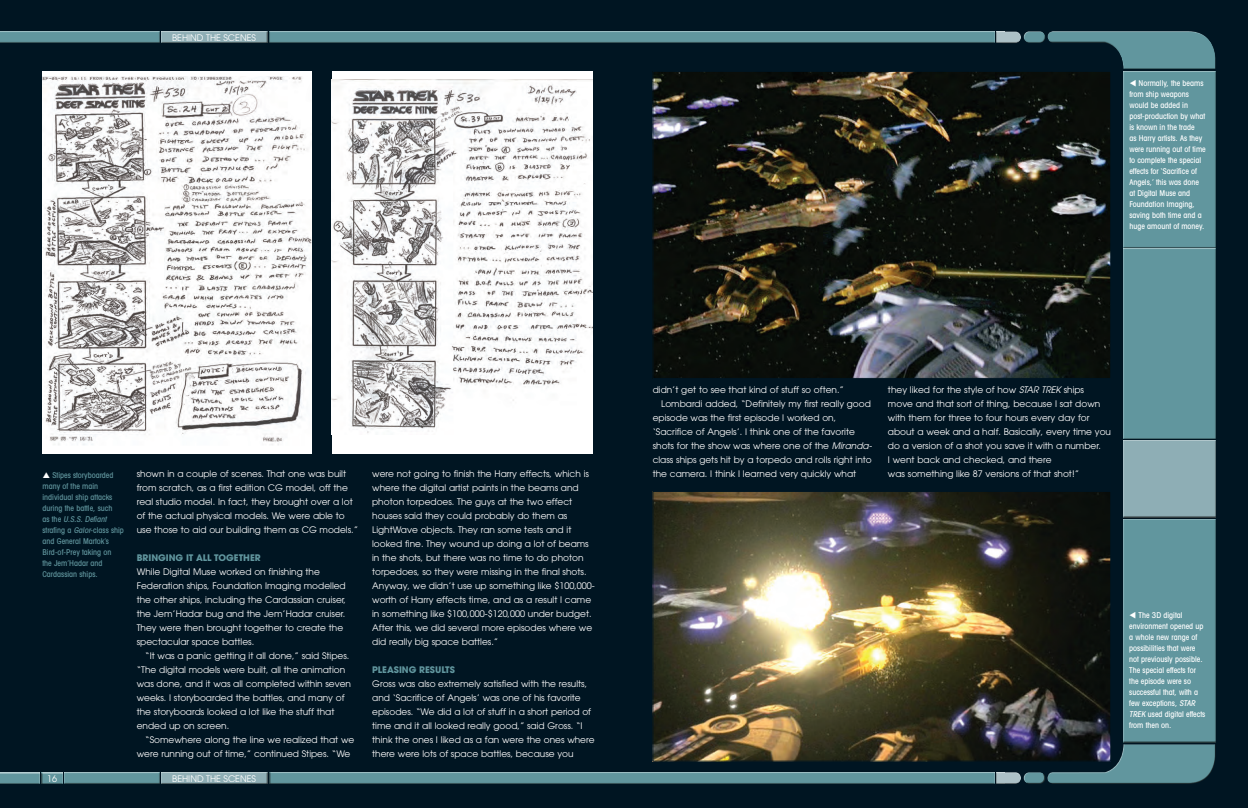
<style>
.page{position:relative;width:1248px;height:808px;background:#fff}
.page>*{position:absolute;margin:0;border:0;box-sizing:border-box;transform-origin:0 0}
.t1{font:9px/14px "Avant Garde LT";color:#fff}
.t2{font:700 9px "Avant Garde";color:#61969e}
.t3{font:500 condensed 8px/11px "Avant Garde LT";color:#fff}
.t4{font:500 condensed 8px/11px "Avant Garde LT";color:#61969e}
.s1{font-style:italic}
</style>
<div class="page">
<div style="left:0;top:0;width:1247px;height:808px;background:#001522"></div>
<div style="left:160px;top:31px;width:108px;height:12px;background:#8eaeb5"></div>
<div style="left:160px;top:772px;width:108px;height:12px;background:#8eaeb5"></div>
<div style="left:0;top:31px;width:160px;height:12px;background:#61969e"></div>
<div style="left:63px;top:772px;width:97px;height:12px;background:#61969e"></div>
<div style="left:40px;top:772px;width:23px;height:12px;background:#231f20;opacity:.75"></div>
<div style="left:0;top:772px;width:40px;height:12px;background:#231f20;opacity:.75"></div>
<div style="left:995px;top:31px;width:26px;height:12px;background:#231f20;opacity:.75"></div>
<div style="left:1023px;top:30px;width:23px;height:10px;background:#fff;opacity:.75"></div>
<div style="left:1023px;top:33px;width:23px;height:10px;background:#231f20;opacity:.75"></div>
<div style="left:1023px;top:772px;width:20px;height:12px;background:#fff;opacity:.75"></div>
<div style="left:1024px;top:772px;width:22px;height:13px;background:#231f20;opacity:.75"></div>
<div style="left:268px;top:31px;width:727px;height:12px;background:#61969e"></div>
<div style="left:1121px;top:440px;width:95px;height:78px;background:#8eaeb5"></div>
<div style="left:1121px;top:248px;width:95px;height:192px;background:#61969e"></div>
<div style="left:1121px;top:518px;width:95px;height:226px;background:#61969e"></div>
<div style="left:1121px;top:71px;width:95px;height:179px;background:#61969e"></div>
<div style="left:995px;top:772px;width:26px;height:12px;background:#231f20;opacity:.75"></div>
<div style="left:269px;top:772px;width:726px;height:12px;background:#61969e"></div>
<div style="left:1048px;top:743px;width:167px;height:41px;background:#231f20;opacity:.75"></div>
<div style="left:1046px;top:31px;width:167px;height:39px;background:#fff;opacity:.75"></div>
<div style="left:1046px;top:39px;width:170px;height:31px;background:#231f20;opacity:.75"></div>
<img style="left:654px;top:73px;width:455px;height:304px">
<div style="left:652px;top:71px;width:459px;height:308px;border:1px solid #001522"></div>
<img style="left:654px;top:493px;width:455px;height:267px">
<div style="left:652px;top:491px;width:459px;height:271px;border:1px solid #001522"></div>
<div style="left:42px;top:71px;width:270px;height:383px;background:#fff"></div>
<img style="left:42px;top:77px;width:270px;height:368px">
<div style="left:331px;top:71px;width:261px;height:383px;background:#fff"></div>
<img style="left:331px;top:79px;width:261px;height:354px">
<p class="t1" style="left:172px;top:30px;width:85px">BEHIND THE SCENES</p>
<p class="t3" style="left:1129px;top:78px;width:78px">▼ Normally, the beams from ship weapons would be added in post-production by what is known in the trade<br>as Harry artists. As they were running out of time to complete the special effects for ‘Sacrifice of<br>Angels,’ this was done at Digital Muse and<br>Foundation Imaging, saving both time and a huge amount of money.</p>
<p class="t4" style="left:43px;top:469px;width:83px;text-indent:10px">Stipes storyboarded many of the main individual ship attacks during the battle, such<br>a s t h e <span class="s1">U.S.S. Defiant </span>strafing a <span class="s1">Galor</span>-class ship and General Martok’s<br>Bird-of-Prey taking on<br>the Jem’Hadar and<br>Cardassian ships.</p>
<p class="t1" style="left:137px;top:467px;width:223px">shown in a couple of scenes. That one was built from scratch, as a first edition CG model, off the real studio model. In fact, they brought over a lot of the actual physical models. We were able to use those to aid our building them as CG models.”</p>
<p class="t2" style="left:137px;top:552px;width:125px">BRINGING IT ALL TOGETHER</p>
<p class="t1" style="left:137px;top:565px;width:211px">While Digital Muse worked on finishing the Federation ships, Foundation Imaging modelled the other ships, including the Cardassian cruiser, the Jem’Hadar bug and the Jem’Hadar cruiser.<br>They were then brought together to create the spectacular space battles.</p>
<p class="t1" style="left:137px;top:649px;width:216px;text-indent:9px">“It was a panic getting it all done,” said Stipes. “The digital models were built, all the animation was done, and it was all completed within seven weeks. I storyboarded the battles, and many of the storyboards looked a lot like the stuff that ended up on screen.</p>
<p class="t1" style="left:137px;top:733px;width:219px;text-indent:9px">“Somewhere along the line we realized that we were running out of time,” continued Stipes. “We</p>
<p class="t1" style="left:47px;top:771px;width:11px">16</p>
<p class="t1" style="left:172px;top:771px;width:85px">BEHIND THE SCENES</p>
<p class="t1" style="left:372px;top:467px;width:224px">were not going to finish the Harry effects, which is where the digital artist paints in the beams and photon torpedoes. The guys at the two effect houses said they could probably do them as LightWave objects. They ran some tests and it looked fine. They wound up doing a lot of beams in the shots, but there was no time to do photon torpedoes, so they were missing in the final shots.<br>Anyway, we didn’t use up something like $100,000- worth of Harry effects time, and as a result I came in something like $100,000-$120,000 under budget.<br>After this, we did several more episodes where we did really big space battles.”</p>
<p class="t2" style="left:372px;top:664px;width:84px">PLEASING RESULTS</p>
<p class="t1" style="left:372px;top:677px;width:224px">Gross was also extremely satisfied with the results, and ‘Sacrifice of Angels’ was one of his favorite episodes. “We did a lot of stuff in a short period of time and it all looked really good,” said Gross. “I think the ones I liked as a fan were the ones where there were lots of space battles, because you</p>
<p class="t1" style="left:652px;top:383px;width:193px">didn’t get to see that kind of stuff so often.”</p>
<p class="t1" style="left:661px;top:397px;width:211px">Lombardi added, “Definitely my first really good</p>
<p class="t1" style="left:652px;top:411px;width:185px">episode was the first episode I worked on,</p>
<p class="t1" style="left:652px;top:425px;width:204px">‘Sacrifice of Angels’. I think one of the favorite</p>
<p class="t1" style="left:652px;top:439px;width:221px">shots for the show was where one of the <span class="s1">Miranda-</span></p>
<p class="t1" style="left:652px;top:453px;width:221px">class ships gets hit by a torpedo and rolls right into</p>
<p class="t1" style="left:652px;top:467px;width:205px">the camera. I think I learned very quickly what</p>
<p class="t1" style="left:887px;top:383px;width:225px">they liked for the style of how <span class="s1">STAR TREK</span> ships move and that sort of thing, because I sat down with them for three to four hours every day for about a week and a half. Basically, every time you do a version of a shot you save it with a number.<br>I went back and checked, and there<br>was something like 87 versions of that shot!”</p>
<p class="t3" style="left:1129px;top:610px;width:77px">▼ The 3D digital environment opened up a whole new range of possibilities that were not previously possible.<br>The special effects for the episode were so successful that, with a few exceptions, <span class="s1">STAR<br>TREK</span> used digital effects from then on.</p>
</div>
